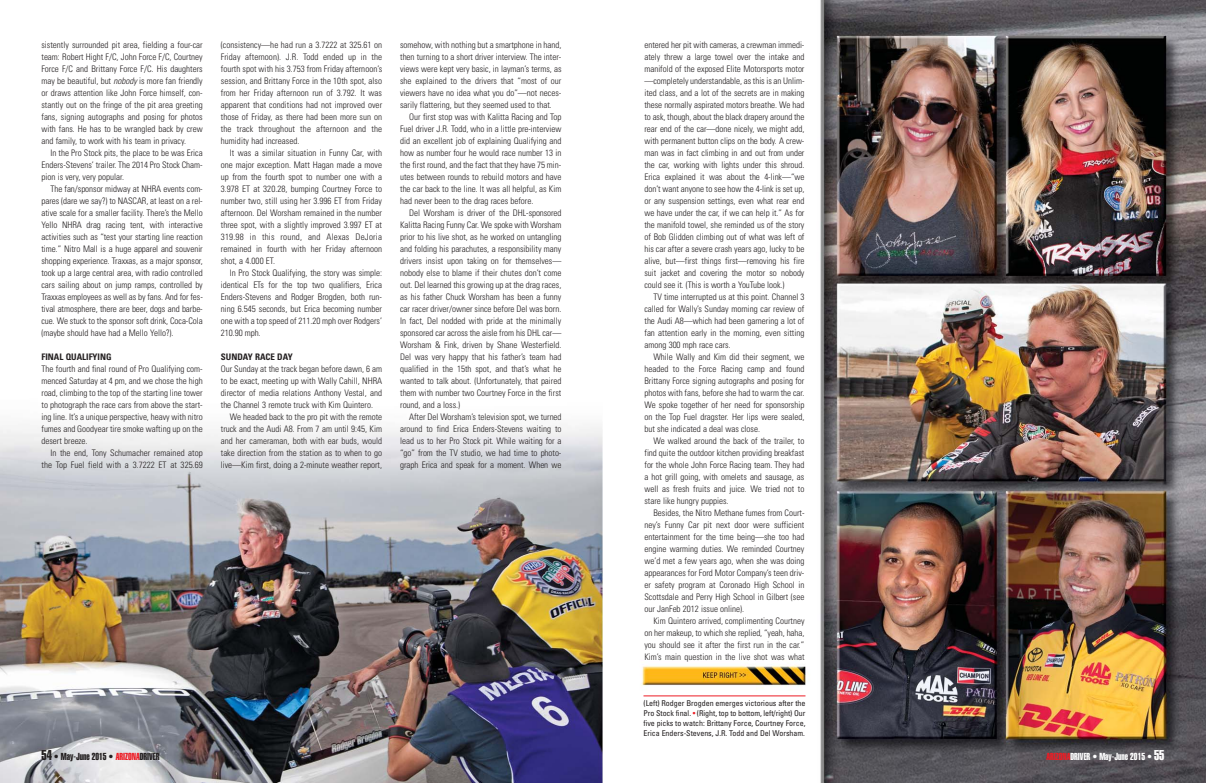
<style>
.page{position:relative;width:1206px;height:783px;background:#fff}
.page>*{position:absolute;margin:0;border:0;box-sizing:border-box;transform-origin:0 0}
.t1{font:10px "Helvetica Extra Compressed";color:#fff}
.t2{font:10px "Helvetica Extra Compressed";color:#231f20}
.t3{font:300 condensed 9px/12px "Univers";color:#231f20;text-align:justify}
.t4{font:700 condensed 9px "Univers";color:#231f20}
.t5{font:condensed 8px/10px "Univers";letter-spacing:-.005em;color:#231f20;text-align:justify}
.s1{font-style:italic}
.s2{font-size:14px}
.s3{color:#ed1c24}
</style>
<div class="page">
<img style="left:641px;top:0;width:565px;height:783px">
<img style="left:0;top:426px;width:603px;height:357px">
<hr style="left:644px;top:695px;width:162px;height:1px;background:#ed1c24">
<p class="t3" style="left:42px;top:40px;width:163px">sistently surrounded pit area, fielding a four-car team: Robert Hight F/C, John Force F/C, Courtney Force F/C and Brittany Force F/C. His daughters may be beautiful, but <span class="s1">nobody</span>is more fan friendly or draws attention like John Force himself, con&shy;stantly out on the fringe of the pit area greeting fans, signing autographs and posing for photos with fans. He has to be wrangled back by crew and family, to work with his team in privacy.</p>
<p class="t3" style="left:42px;top:148px;width:163px;text-indent:9px">In the Pro Stock pits, the place to be was Erica Enders-Stevens’ trailer. The 2014 Pro Stock Cham - pion is very, very popular.</p>
<p class="t3" style="left:42px;top:184px;width:163px;text-indent:9px">The fan/sponsor midway at NHRA events com&shy;pares (dare we say?) to NASCAR, at least on a rel&shy;ative scale for a smaller facility. There’s the Mello Yello NHRA drag racing tent, with interactive activ ities such as “test your starting line reaction time.” Nitro Mall is a huge apparel and souvenir shopping experience. Traxxas, as a major sponsor, took up a large central area, with radio controlled cars sailing about on jump ramps, controlled by Traxxas employees as well as by fans. And for fes&shy;tival atmosphere, there are beer, dogs and barbe&shy;cue. We stuck to the sponsor soft drink, Coca-Cola (maybe should have had a Mello Yello?).</p>
<p class="t4" style="left:42px;top:353px;width:72px">FINAL QUALIFYING</p>
<p class="t3" style="left:42px;top:364px;width:163px">The fourth and final round of Pro Qualifying com&shy;menced Saturday at 4 pm, and we chose the high road, climbing to the top of the starting line tower to photograph the race cars from above the start&shy;ing line. It’s a unique perspective, heavy with nitro fumes and Goodyear tire smoke wafting up on the desert breeze.</p>
<p class="t3" style="left:42px;top:448px;width:163px;text-align:right">In the end, Tony Schumacher remained atop the Top Fuel field with a 3.7222 ET at 325.69</p>
<p class="t3" style="left:221px;top:40px;width:163px">(consistency—he had run a 3.7222 at 325.61 on Fri day afternoon). J.R. Todd ended up in the fourth spot with his 3.753 from Friday afternoon’s session, and Brittany Force in the 10th spot, also from her Friday afternoon run of 3.792. It was apparent that conditions had not improved over those of Friday, as there had been more sun on the track throughout the afternoon and the humidity had increased.</p>
<p class="t3" style="left:221px;top:148px;width:163px;text-indent:9px">It was a similar situation in Funny Car, with one major exception. Matt Hagan made a move up from the fourth spot to number one with a 3.978 ET at 320.28, bumping Courtney Force to number two, still using her 3.996 ET from Friday afternoon. Del Worsham remained in the number three spot, with a slightly improved 3.997 ET at 319.98 in this round, and Alexas DeJoria remained in fourth with her Friday afternoon shot, a 4.000 ET.</p>
<p class="t3" style="left:221px;top:268px;width:163px;text-indent:9px">In Pro Stock Qualifying, the story was simple: identical ETs for the top two qualifiers, Erica Enders-Stevens and Rodger Brogden, both run&shy;ning 6.545 seconds, but Erica becoming number one with a top speed of 211.20 mph over Rodgers’ 210.90 mph.</p>
<p class="t4" style="left:221px;top:353px;width:73px">SUNDAY RACE DAY</p>
<p class="t3" style="left:221px;top:364px;width:163px">Our Sunday at the track began before dawn, 6 am to be exact, meeting up with Wally Cahill, NHRA director of media relations Anthony Vestal, and the Channel 3 remote truck with Kim Quintero.</p>
<p class="t3" style="left:221px;top:412px;width:163px;text-indent:9px">We headed back to the pro pit with the remote truck and the Audi A8. From 7 am until 9:45, Kim and her cameraman, both with ear buds, would take direction from the station as to when to go live —Kim first, doing a 2-minute weather report,</p>
<p class="t3" style="left:400px;top:40px;width:163px">somehow, with nothing but a smartphone in hand, then turning to a short driver interview. The inter&shy;views were kept very basic, in layman’s terms, as she explained to the drivers that “most of our viewers have no idea what you do”—not neces&shy;sarily flattering, but they seemed used to that.</p>
<p class="t3" style="left:400px;top:112px;width:163px;text-indent:9px">Our first stop was with Kalitta Racing and Top Fuel driver J.R. Todd, who in a little pre-interview did an excellent job of explaining Qualifying and how as number four he would race number 13 in the first round, and the fact that they have 75 min&shy;utes between rounds to rebuild motors and have the car back to the line. It was all helpful, as Kim had never been to the drag races before.</p>
<p class="t3" style="left:400px;top:208px;width:163px;text-indent:9px">Del Worsham is driver of the DHL-sponsored Kalitta Racing Funny Car. We spoke with Worsham prior to his live shot, as he worked on untangling and folding his parachutes, a responsibility many drivers insist upon taking on for themselves— nobody else to blame if their chutes don’t come out. Del learned this growing up at the drag races, as his father Chuck Worsham has been a funny car racer driver/owner since before Del was born.<br>In fact, Del nodded with pride at the minimally spon sored car across the aisle from his DHL car— Worsham &amp; Fink, driven by Shane Westerfield.<br>Del was very happy that his father’s team had qualified in the 15th spot, and that’s what he wanted to talk about. (Unfortunately, that paired them with number two Courtney Force in the first round, and a loss.)</p>
<p class="t3" style="left:400px;top:412px;width:163px;text-indent:9px">After Del Worsham’s television spot, we turned around to find Erica Enders-Stevens waiting to lead us to her Pro Stock pit. While waiting for a “go” from the TV studio, we had time to photo&shy;graph Erica and speak for a moment. When we</p>
<p class="t2" style="left:42px;top:753px;width:120px"><span class="s2">54</span> • May-June 2015 • <span class="s3">ARIZONA</span>DRIVER</p>
<p class="t3" style="left:644px;top:40px;width:162px">entered her pit with cameras, a crewman immedi&shy;ately threw a large towel over the intake and manifold of the exposed Elite Motorsports motor —completely understandable, as this is an Unlim - ited class, and a lot of the secrets are in making these normally aspirated motors breathe. We had to ask, though, about the black drapery around the rear end of the car—done nicely, we might add, with permanent button clips on the body. A crew&shy;man was in fact climbing in and out from under the car, working with lights under this shroud.<br>Erica explained it was about the 4-link —“we don’t want anyone to see how the 4-link is set up, or any suspension settings, even what rear end we have under the car, if we can help it.” As for the manifold towel, she reminded us of the story of Bob Glidden climbing out of what was left of his car after a severe crash years ago, lucky to be alive, but—first things first—removing his fire suit jacket and covering the motor so nobody could see it. (This is worth a YouTube look.)</p>
<p class="t3" style="left:644px;top:292px;width:161px;text-indent:9px">TV time interrupted us at this point. Channel 3 called for Wally’s Sunday morning car review of the Audi A8—which had been garnering a lot of fan attention early in the morning, even sitting among 300 mph race cars.</p>
<p class="t3" style="left:644px;top:352px;width:162px;text-indent:9px">While Wally and Kim did their segment, we headed to the Force Racing camp and found Brittany Force signing autographs and posing for photos with fans, before she had to warm the car.<br>We spoke together of her need for sponsorship on the Top Fuel dragster. Her lips were sealed, but she indicated a deal was close.</p>
<p class="t3" style="left:644px;top:436px;width:161px;text-indent:9px">We walked around the back of the trailer, to find quite the outdoor kitchen providing breakfast for the whole John Force Racing team. They had a hot grill going, with omelets and sausage, as well as fresh fruits and juice. We tried not to stare like hungry puppies.</p>
<p class="t3" style="left:644px;top:508px;width:162px;text-indent:9px">Besides, the Nitro Methane fumes from Court - ney’s Funny Car pit next door were sufficient enter tainment for the time being—she too had engine warming duties. We reminded Courtney we’d met a few years ago, when she was doing appearances for Ford Motor Company’s teen driv&shy;er safety program at Coronado High School in Scottsdale and Perry High School in Gilbert (see our JanFeb 2012 issue online).</p>
<p class="t3" style="left:644px;top:616px;width:162px;text-indent:9px">Kim Quintero arrived, complimenting Courtney on her makeup, to which she replied, “yeah, haha, you should see it after the first run in the car.” Kim’s main question in the live shot was what</p>
<p class="t5" style="left:644px;top:699px;width:164px">(Left) Rodger Brogden emerges victorious after the Pro Stock final. <span class="s3">•</span> (Right, top to bottom, left/right) Our five picks to watch: Brittany Force, Courtney Force, Erica Enders- Stevens, J.R. Todd and Del Worsham.</p>
<p class="t1" style="left:1046px;top:753px;width:120px"><span class="s3">ARIZONA</span>DRIVER • May-June 2015 • <span class="s2">55</span></p>
</div>
